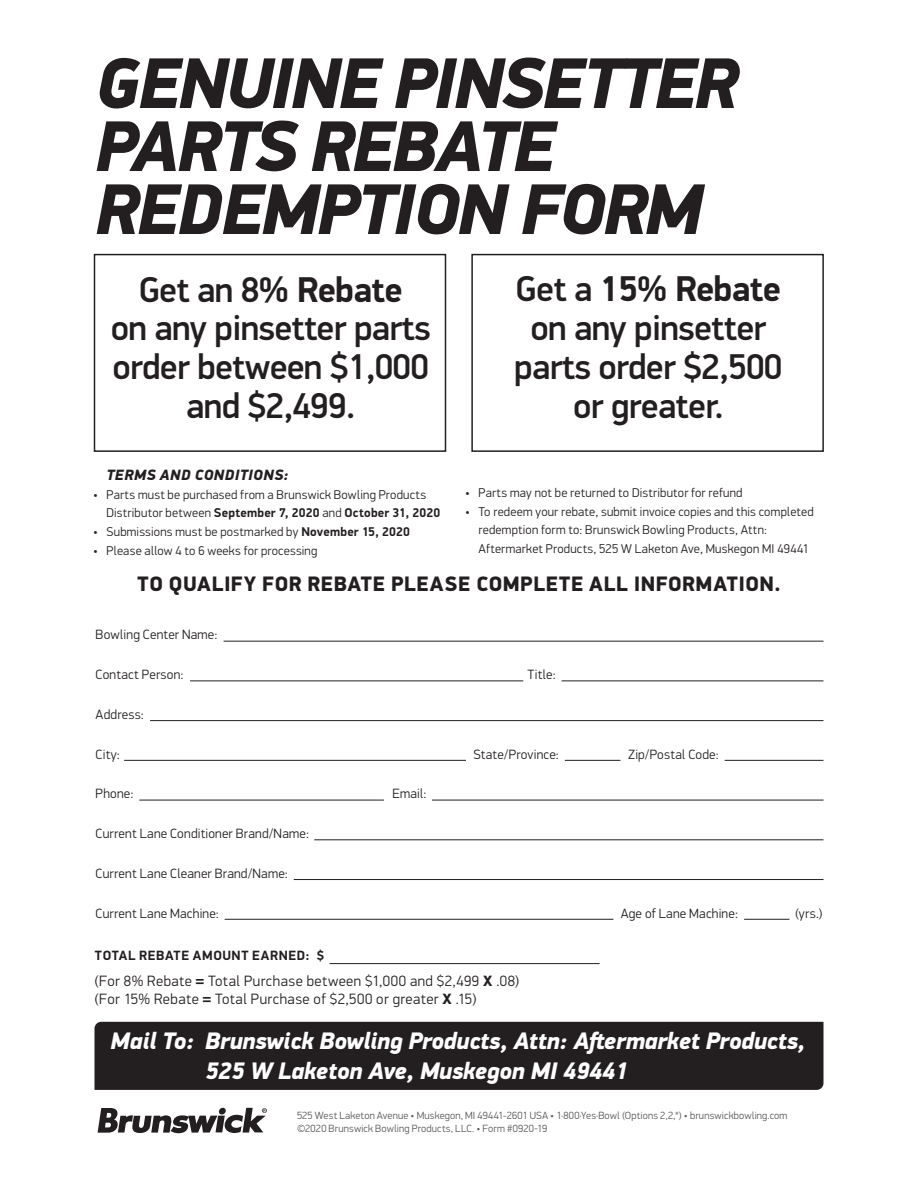
<style>
.page{position:relative;width:918px;height:1188px;background:#fff}
.page>*{position:absolute;margin:0;border:0;box-sizing:border-box;transform-origin:0 0}
.t1{font:italic 900 72px/63px "PF Din Display Pro";letter-spacing:-.03em;color:#231f20}
.t2{font:500 36px/39px "PF Din Display Pro";letter-spacing:-.02em;color:#231f20;text-align:center}
.t3{font:italic 900 24px/30px "PF Din Display Pro";letter-spacing:-.01em;color:#fff}
.t4{font:900 21px "PF Din Display Pro";letter-spacing:.035em;color:#231f20}
.t5{font:300 15px/18px "PF Din Display Pro";letter-spacing:.03em;color:#231f20}
.t6{font:italic 900 15px "PF Din Display Pro";letter-spacing:.035em;color:#231f20}
.t7{font:300 13.5px "PF Din Display Pro";letter-spacing:.015em;color:#231f20}
.t8{font:700 13.5px "PF Din Display Pro";letter-spacing:.045em;color:#231f20}
.t9{font:300 12.75px/18.8px "PF Din Display Pro";letter-spacing:.02em;color:#231f20}
.t10{font:300 10.5px/13.5px "PF Din Display Pro";letter-spacing:.015em;color:#57585a}
.s1{font-weight:700}
.s2{font-weight:900}
</style>
<div class="page">
<div style="left:94px;top:1022px;width:730px;height:68px;background:#231f20"></div>
<svg style="left:98px;top:1108px;width:169px;height:25px"></svg>
<hr style="left:330px;top:963px;width:270px;height:1px;background:#231f20">
<hr style="left:224px;top:641px;width:599px;height:1px;background:#231f20">
<hr style="left:562px;top:681px;width:262px;height:1px;background:#231f20">
<hr style="left:190px;top:681px;width:333px;height:1px;background:#231f20">
<hr style="left:150px;top:720px;width:674px;height:1px;background:#231f20">
<hr style="left:725px;top:760px;width:98px;height:1px;background:#231f20">
<hr style="left:565px;top:760px;width:55px;height:1px;background:#231f20">
<hr style="left:124px;top:760px;width:342px;height:1px;background:#231f20">
<hr style="left:432px;top:800px;width:392px;height:1px;background:#231f20">
<hr style="left:139px;top:800px;width:245px;height:1px;background:#231f20">
<hr style="left:314px;top:840px;width:510px;height:1px;background:#231f20">
<hr style="left:294px;top:879px;width:530px;height:1px;background:#231f20">
<hr style="left:744px;top:919px;width:45px;height:1px;background:#231f20">
<hr style="left:225px;top:919px;width:388px;height:1px;background:#231f20">
<div style="left:94px;top:254px;width:352px;height:198px;border:2px solid #231f20"></div>
<div style="left:471px;top:254px;width:353px;height:198px;border:2px solid #231f20"></div>
<h1 class="t1" style="left:95px;top:54px;width:644px">GENUINE PINSETTER<br>PARTS REBATE<br>REDEMPTION FORM</h1>
<h2 class="t2" style="left:111px;top:270px;width:321px">Get an <span class="s1">8% Rebate<br></span>on any pinsetter parts order between $1,000 and $2,499.</h2>
<h2 class="t2" style="left:514px;top:270px;width:270px">Get a <span class="s1">15% Rebate </span>on any pinsetter parts order $2,500 or greater.</h2>
<p class="t6" style="left:106px;top:465px;width:184px">TERMS AND CONDITIONS:</p>
<p class="t9" style="left:107px;top:485px;width:335px;text-indent:-14px">• Parts must be purchased from a Brunswick Bowling Products<br>Distributor between <span class="s1">September 7, 2020</span> and <span class="s1">October 31, 2020</span></p>
<p class="t9" style="left:93px;top:523px;width:319px">• Submissions must be postmarked by <span class="s1">November 15, 2020</span></p>
<p class="t9" style="left:93px;top:541px;width:226px">• Please allow 4 to 6 weeks for processing</p>
<p class="t9" style="left:465px;top:483px;width:279px">• Parts may not be returned to Distributor for refund</p>
<p class="t9" style="left:479px;top:502px;width:337px;text-indent:-14px">• To redeem your rebate, submit invoice copies and this completed redemption form to: Brunswick Bowling Products, Attn:<br>Aftermarket Products, 525 W Laketon Ave, Muskegon MI 49441</p>
<h3 class="t4" style="left:138px;top:571px;width:645px">TO QUALIFY FOR REBATE PLEASE COMPLETE ALL INFORMATION.</h3>
<p class="t7" style="left:96px;top:627px;width:123px">Bowling Center Name:</p>
<p class="t7" style="left:96px;top:667px;width:89px">Contact Person:</p>
<p class="t7" style="left:528px;top:667px;width:30px">Title:</p>
<p class="t7" style="left:96px;top:706px;width:50px">Address:</p>
<p class="t7" style="left:96px;top:746px;width:26px">City:</p>
<p class="t7" style="left:474px;top:746px;width:87px">State/Province:</p>
<p class="t7" style="left:628px;top:746px;width:92px">Zip/Postal Code:</p>
<p class="t7" style="left:96px;top:786px;width:39px">Phone:</p>
<p class="t7" style="left:393px;top:786px;width:36px">Email:</p>
<p class="t7" style="left:96px;top:826px;width:215px">Current Lane Conditioner Brand/Name:</p>
<p class="t7" style="left:96px;top:865px;width:194px">Current Lane Cleaner Brand/Name:</p>
<p class="t7" style="left:96px;top:905px;width:125px">Current Lane Machine:</p>
<p class="t7" style="left:621px;top:905px;width:119px">Age of Lane Machine:</p>
<p class="t7" style="left:795px;top:905px;width:29px">(yrs.)</p>
<p class="t8" style="left:95px;top:947px;width:230px">TOTAL REBATE AMOUNT EARNED: $</p>
<p class="t5" style="left:94px;top:972px;width:426px">(For 8% Rebate <span class="s2">=</span> Total Purchase between $1,000 and $2,499 <span class="s2">X</span> .08) (For 15% Rebate <span class="s2">=</span> Total Purchase of $2,500 or greater <span class="s2">X</span> .15)</p>
<h3 class="t3" style="left:205px;top:1026px;width:602px;text-indent:-95px">Mail To: Brunswick Bowling Products, Attn: Aftermarket Products,<br>525 W Laketon Ave, Muskegon MI 49441</h3>
<p class="t10" style="left:297px;top:1108px;width:492px">525 West Laketon Avenue • Muskegon, MI 49441-2601 USA • 1·800·Yes·Bowl (Options 2,2,*) • brunswickbowling.com ©2020 Brunswick Bowling Products, LLC. • Form #0920-19</p>
</div>
